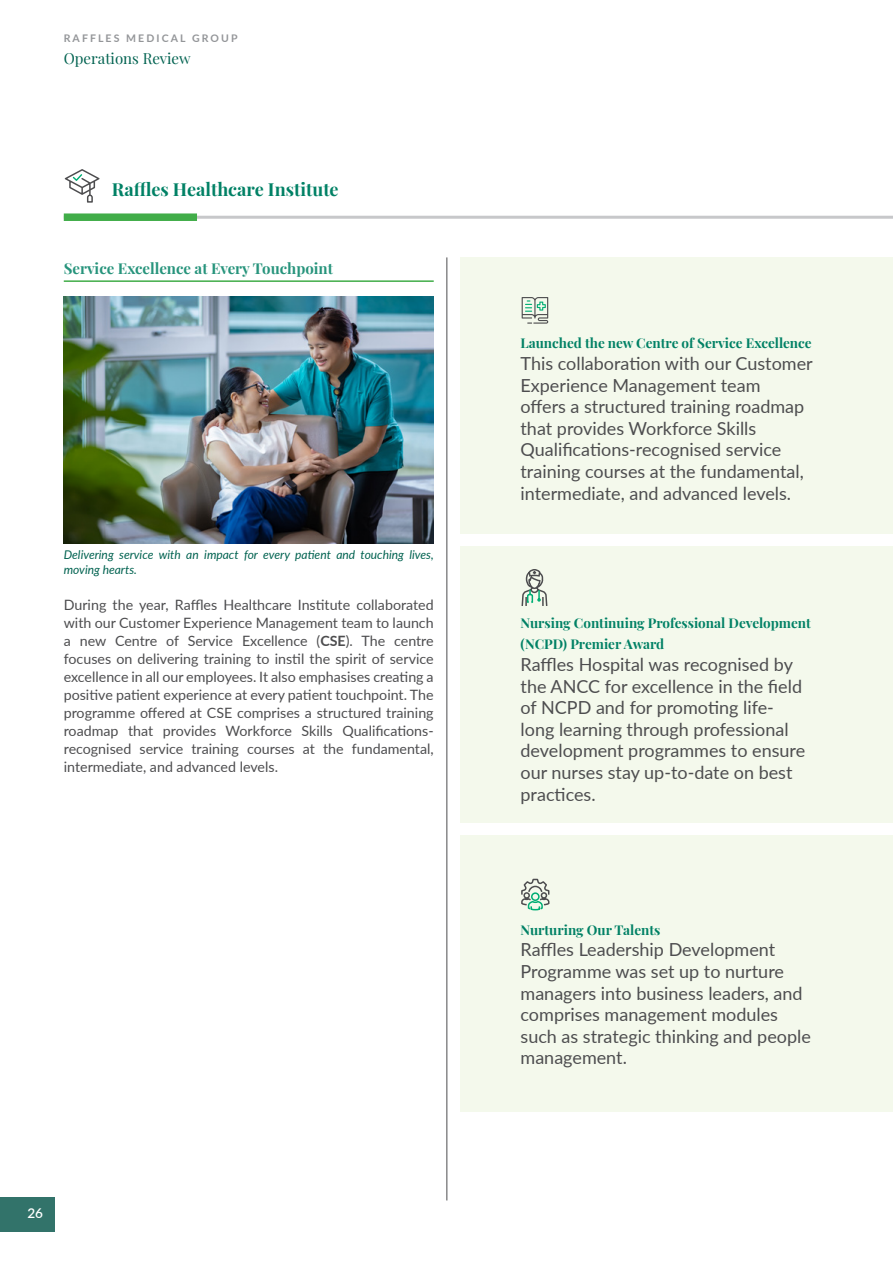
<style>
.page{position:relative;width:893px;height:1263px;background:#fff}
.page>*{position:absolute;margin:0;border:0;box-sizing:border-box;transform-origin:0 0}
.t1{font:18px/21.6px "Lato";color:#4d4d4f}
.t2{font:700 18px "Playfair Display";color:#018165}
.t3{font:700 15px "Playfair Display";color:#27947c}
.t4{font:15px "Playfair Display";color:#016250}
.t5{font:14.25px/18px "Lato";color:#4d4d4f;text-align:justify}
.t6{font:700 13.5px/21.6px "Playfair Display";color:#018165}
.t7{font:600 13.5px "Lato";color:#fff}
.t8{font:italic 12px/15px "Lato";color:#016250}
.t9{font:700 10.5px "Lato";letter-spacing:.2em;color:#939598}
.s1{font-weight:700}
</style>
<div class="page">
<div style="left:0;top:1197px;width:54px;height:34px;background:#32736a"></div>
<hr style="left:64px;top:216px;width:829px;height:3px;background:#c7c8ca">
<div style="left:64px;top:213px;width:133px;height:8px;background:#41ad49"></div>
<hr style="left:64px;top:280px;width:370px;height:2px;background:#41ad49">
<img style="left:64px;top:297px;width:370px;height:247px">
<div style="left:460px;top:547px;width:432px;height:276px;background:#f4f9ec"></div>
<svg style="left:521px;top:569px;width:27px;height:37px"></svg>
<div style="left:460px;top:257px;width:432px;height:277px;background:#f4f9ec"></div>
<svg style="left:522px;top:297px;width:26px;height:27px"></svg>
<div style="left:460px;top:836px;width:432px;height:276px;background:#f4f9ec"></div>
<svg style="left:521px;top:878px;width:29px;height:33px"></svg>
<svg style="left:65px;top:169px;width:34px;height:34px"></svg>
<hr style="left:446px;top:257px;width:1px;height:943px;background:#4d4d4f">
<p class="t9" style="left:64px;top:31px;width:175px">RAFFLES MEDICAL GROUP</p>
<p class="t4" style="left:64px;top:46px;width:128px">Operations Review</p>
<p class="t2" style="left:112px;top:175px;width:228px">Raffles Healthcare Institute</p>
<p class="t3" style="left:64px;top:256px;width:271px">Service Excellence at Every Touchpoint</p>
<p class="t8" style="left:64px;top:546px;width:371px">Delivering service with an impact for every patient and touching lives, moving hearts.</p>
<p class="t5" style="left:64px;top:595px;width:371px">During the year, Raffles Healthcare Institute collaborated with our Customer Experience Management team to launch a new Centre of Service Excellence (<span class="s1">CSE</span>). The centre focuses on delivering training to instil the spirit of service excellence in all our employees. It also emphasises creating a positive patient experience at every patient touchpoint. The programme offered at CSE comprises a structured training roadmap that provides Workforce Skills Qualifications&shy;recognised service training courses at the fundamental, intermediate, and advanced levels.</p>
<p class="t7" style="left:27px;top:1203px;width:17px">26</p>
<p class="t6" style="left:521px;top:331px;width:293px">Launched the new Centre of Service Excellence</p>
<p class="t1" style="left:520px;top:352px;width:294px">This collaboration with our Customer Experience Management team<br>offers a structured training roadmap that provides Workforce Skills Qualifications-recognised service training courses at the fundamental, intermediate, and advanced levels.</p>
<p class="t6" style="left:521px;top:611px;width:292px">Nursing Continuing Professional Development (NCPD) Premier Award</p>
<p class="t1" style="left:521px;top:653px;width:286px">Raffles Hospital was recognised by the ANCC for excellence in the field of NCPD and for promoting life&shy;long learning through professional development programmes to ensure our nurses stay up-to-date on best practices.</p>
<p class="t6" style="left:521px;top:918px;width:141px">Nurturing Our Talents</p>
<p class="t1" style="left:521px;top:938px;width:292px">Raffles Leadership Development<br>Programme was set up to nurture managers into business leaders, and comprises management modules such as strategic thinking and people management.</p>
</div>
